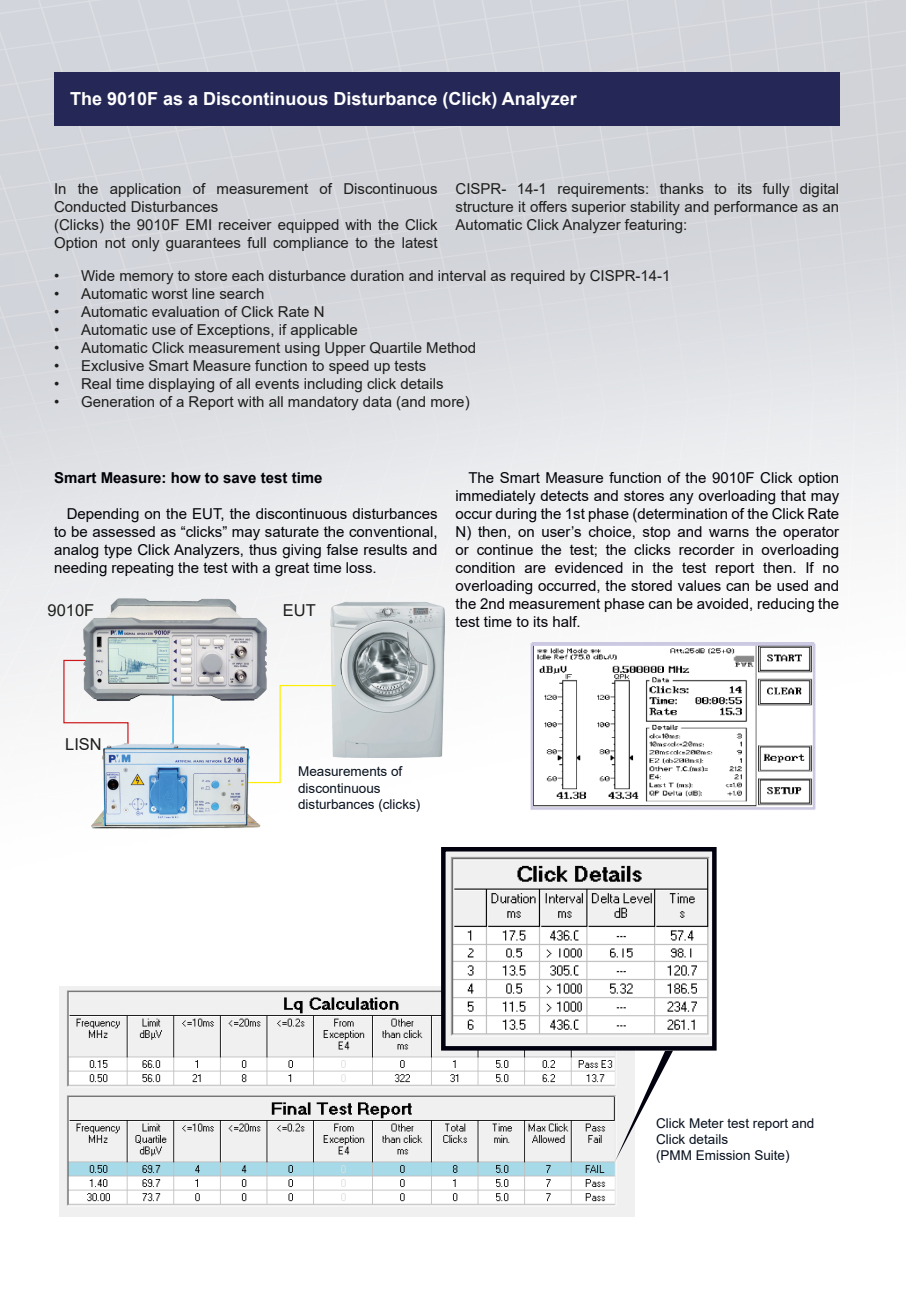
<style>
.page{position:relative;width:906px;height:1289px;background:#fff}
.page>*{position:absolute;margin:0;border:0;box-sizing:border-box;transform-origin:0 0}
.t1{font:700 18px "Arial";color:#fff}
.Didascalia_Bold{font:16.35px "Arial";color:#1d1d1b}
.PMM_Paragraph_1{font:15px/18px "Arial";color:#1d1d1b}
.t2{font:15px/18px "Arial";color:#000007;text-align:justify}
.t3{font:700 15px "Arial";color:#000007}
.didascalia_PMM{font:13.5px/16.2px "Arial";color:#07101d}
</style>
<div class="page">
<img style="left:0;top:0;width:906px;height:1217px">
<img style="left:60px;top:986px;width:575px;height:230px">
<img style="left:446px;top:852px;width:265px;height:193px">
<div style="left:441px;top:847px;width:275px;height:203px;border:4px solid #00000e"></div>
<svg style="left:615px;top:1050px;width:58px;height:111px"></svg>
<img style="left:531px;top:642px;width:284px;height:185px">
<img style="left:331px;top:601px;width:113px;height:156px">
<hr style="left:172px;top:694px;width:2px;height:50px;background:#009fe3">
<svg style="left:63px;top:659px;width:66px;height:97px"></svg>
<svg style="left:243px;top:684px;width:94px;height:99px"></svg>
<img style="left:82px;top:597px;width:187px;height:107px">
<img style="left:87px;top:722px;width:176px;height:118px">
<div style="left:54px;top:72px;width:785px;height:53px;background:#252856"></div>
<h2 class="t1" style="left:70px;top:86px;width:508px">The 9010F as a Discontinuous Disturbance (Click) Analyzer</h2>
<p class="PMM_Paragraph_1" style="left:54px;top:179px;width:385px">In the application of measurement of Discontinuous<br>Conducted Disturbances</p>
<p class="PMM_Paragraph_1" style="left:54px;top:215px;width:385px">(Clicks) the 9010F EMI receiver equipped with the Click<br>Option not only guarantees full compliance to the latest</p>
<p class="PMM_Paragraph_1" style="left:455px;top:179px;width:385px;text-align:justify">CISPR- 14-1 requirements: thanks to its fully digital structure it offers superior stability and performance as an Automatic Click Analyzer featuring:</p>
<p class="PMM_Paragraph_1" style="left:54px;top:267px;width:618px">• Wide memory to store each disturbance duration and interval as required by CISPR-14-1</p>
<p class="PMM_Paragraph_1" style="left:54px;top:285px;width:212px">• Automatic worst line search</p>
<p class="PMM_Paragraph_1" style="left:54px;top:303px;width:272px">• Automatic evaluation of Click Rate N</p>
<p class="PMM_Paragraph_1" style="left:54px;top:321px;width:305px">• Automatic use of Exceptions, if applicable</p>
<p class="PMM_Paragraph_1" style="left:54px;top:339px;width:424px">• Automatic Click measurement using Upper Quartile Method</p>
<p class="PMM_Paragraph_1" style="left:54px;top:357px;width:374px">• Exclusive Smart Measure function to speed up tests</p>
<p class="PMM_Paragraph_1" style="left:54px;top:375px;width:391px">• Real time displaying of all events including click details</p>
<p class="PMM_Paragraph_1" style="left:54px;top:393px;width:417px">• Generation of a Report with all mandatory data (and more)</p>
<h3 class="t3" style="left:54px;top:467px;width:270px">Smart Measure: how to save test time</h3>
<h3 class="t2" style="left:54px;top:505px;width:385px;text-indent:13px">Depending on the EUT, the discontinuous disturbances to be assessed as “clicks” may saturate the conventional, analog type Click Analyzers, thus giving false results and needing repeating the test with a great time loss.</h3>
<p class="Didascalia_Bold" style="left:48px;top:598px;width:48px">9010F</p>
<p class="Didascalia_Bold" style="left:283px;top:598px;width:34px">EUT</p>
<h3 class="t2" style="left:455px;top:469px;width:385px;text-indent:13px">The Smart Measure function of the 9010F Click option immediately detects and stores any overloading that may occur during the 1st phase (determination of the Click Rate N) then, on user’s choice, stop and warns the operator or continue the test; the clicks recorder in overloading condition are evidenced in the test report then. If no overloading occurred, the stored values can be used and the 2nd measurement phase can be avoided, reducing the test time to its half.</h3>
<p class="Didascalia_Bold" style="left:65px;top:733px;width:38px">LISN</p>
<p class="didascalia_PMM" style="left:298px;top:763px;width:106px">Measurements of</p>
<p class="didascalia_PMM" style="left:298px;top:779px;width:84px">discontinuous</p>
<p class="didascalia_PMM" style="left:298px;top:795px;width:124px">disturbances (clicks)</p>
<p class="didascalia_PMM" style="left:656px;top:1114px;width:160px">Click Meter test report and<br>Click details</p>
<p class="didascalia_PMM" style="left:656px;top:1147px;width:135px">(PMM Emission Suite)</p>
</div>
